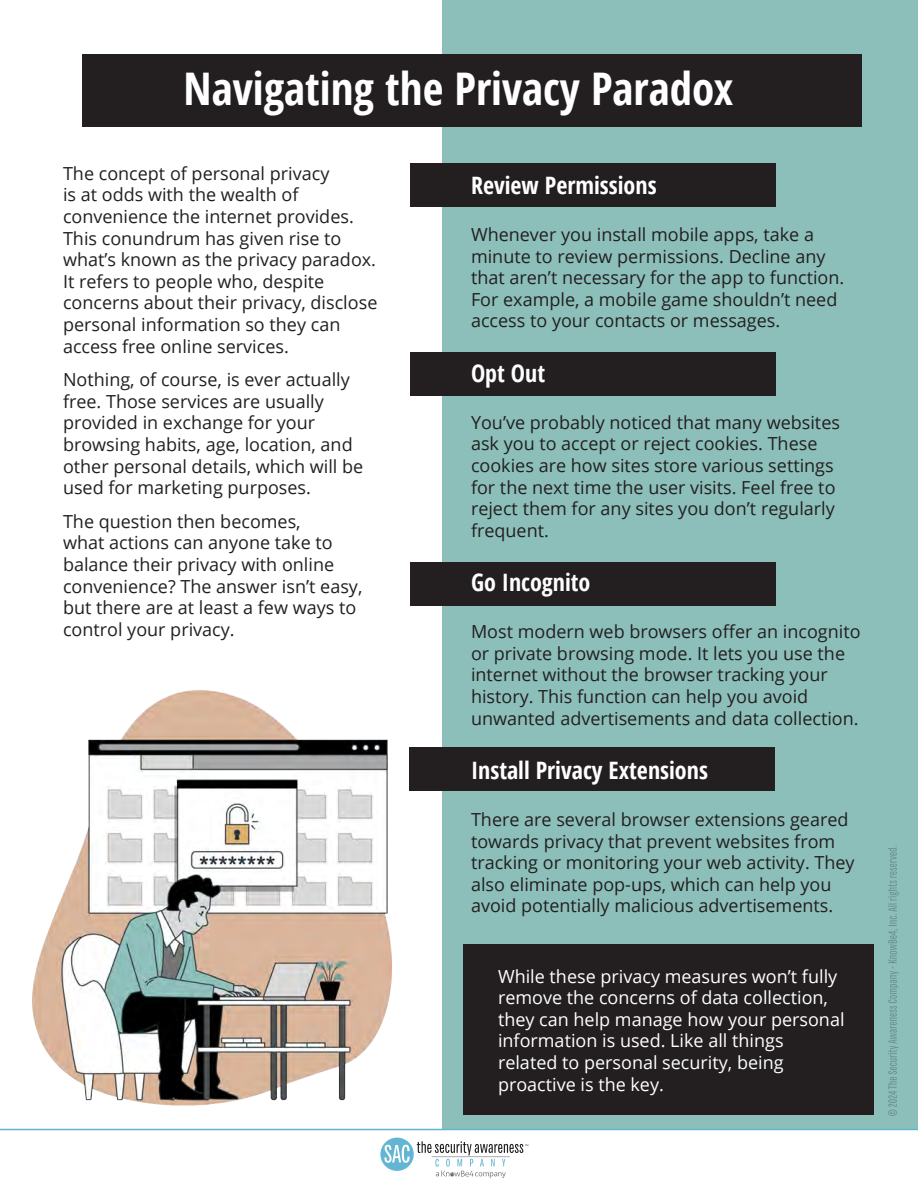
<style>
.page{position:relative;width:918px;height:1188px;background:#fff}
.page>*{position:absolute;margin:0;border:0;box-sizing:border-box;transform-origin:0 0}
.H2_-_Pg_3{font:700 condensed 45px "Open Sans";color:#fff}
.H3_-_Pg_3{font:700 condensed 24px "Open Sans";color:#fff}
.t1{font:18px/21.6px "Open Sans";color:#231f20}
.t2{font:18px/21.6px "Open Sans";color:#fff}
</style>
<div class="page">
<div style="left:442px;top:0;width:476px;height:1188px;background:#8cbfba"></div>
<div style="left:410px;top:747px;width:365px;height:43px;background:#231f20"></div>
<div style="left:410px;top:563px;width:365px;height:43px;background:#231f20"></div>
<div style="left:410px;top:353px;width:365px;height:43px;background:#231f20"></div>
<div style="left:82px;top:54px;width:779px;height:73px;background:#231f20"></div>
<div style="left:410px;top:163px;width:365px;height:43px;background:#231f20"></div>
<div style="left:464px;top:945px;width:410px;height:170px;background:#231f20"></div>
<img style="left:32px;top:690px;width:360px;height:416px">
<div style="left:0;top:1129px;width:918px;height:59px;background:#fff"></div>
<div style="left:380px;top:1138px;width:34px;height:33px;background:#62b5d3;border-radius:50%"></div>
<svg style="left:384px;top:1145px;width:26px;height:18px"></svg>
<svg style="left:417px;top:1141px;width:111px;height:37px"></svg>
<svg style="left:888px;top:846px;width:11px;height:270px"></svg>
<h2 class="H2_-_Pg_3" style="left:184px;top:57px;width:551px">Navigating the Privacy Paradox</h2>
<p class="t1" style="left:63px;top:162px;width:316px">The concept of personal privacy<br>is at odds with the wealth of convenience the internet provides.<br>This conundrum has given rise to what’s known as the privacy paradox.<br>It refers to people who, despite concerns about their privacy, disclose personal information so they can access free online services.</p>
<p class="t1" style="left:63px;top:368px;width:302px">Nothing, of course, is ever actually free. Those services are usually provided in exchange for your browsing habits, age, location, and other personal details, which will be used for marketing purposes.</p>
<p class="t1" style="left:63px;top:510px;width:301px">The question then becomes,<br>what actions can anyone take to balance their privacy with online convenience? The answer isn’t easy, but there are at least a few ways to control your privacy.</p>
<h3 class="H3_-_Pg_3" style="left:471px;top:168px;width:187px">Review Permissions</h3>
<p class="t1" style="left:471px;top:223px;width:375px">Whenever you install mobile apps, take a minute to review permissions. Decline any that aren’t necessary for the app to function.<br>For example, a mobile game shouldn’t need access to your contacts or messages.</p>
<h3 class="H3_-_Pg_3" style="left:471px;top:356px;width:76px">Opt Out</h3>
<p class="t1" style="left:471px;top:411px;width:371px">You’ve probably noticed that many websites ask you to accept or reject cookies. These cookies are how sites store various settings for the next time the user visits. Feel free to reject them for any sites you don’t regularly frequent.</p>
<h3 class="H3_-_Pg_3" style="left:471px;top:566px;width:121px">Go Incognito</h3>
<p class="t1" style="left:471px;top:620px;width:391px">Most modern web browsers offer an incognito or private browsing mode. It lets you use the internet without the browser tracking your history. This function can help you avoid unwanted advertisements and data collection.</p>
<h3 class="H3_-_Pg_3" style="left:471px;top:753px;width:238px">Install Privacy Extensions</h3>
<p class="t1" style="left:471px;top:808px;width:385px">There are several browser extensions geared towards privacy that prevent websites from tracking or monitoring your web activity. They also eliminate pop-ups, which can help you avoid potentially malicious advertisements.</p>
<p class="t2" style="left:498px;top:965px;width:348px">While these privacy measures won’t fully remove the concerns of data collection, they can help manage how your personal information is used. Like all things related to personal security, being proactive is the key.</p>
</div>
